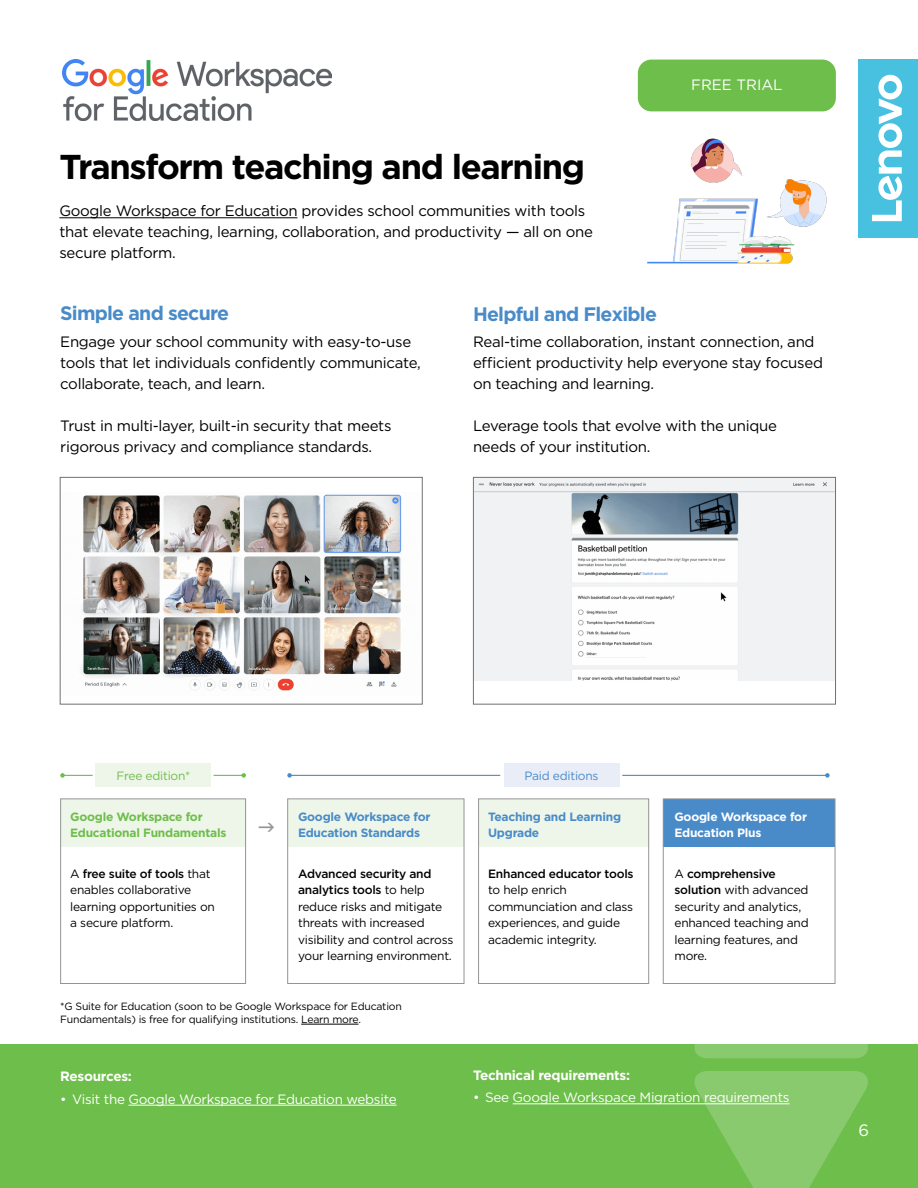
<style>
.page{position:relative;width:918px;height:1188px;background:#fff}
.page>*{position:absolute;margin:0;border:0;box-sizing:border-box;transform-origin:0 0}
.Page_Headline{font:700 34.5px "Gotham";letter-spacing:-.04em;color:#000}
.t1{font:700 19.5px "Gotham";letter-spacing:-.04em;color:#498bc9}
.t2{font:16.5px "Gotham";color:#fff}
.t3{font:15px/21px "Gotham";letter-spacing:-.02em;color:#000}
.t4{font:15px "Gotham";color:#fff}
.t5{font:13.5px "Gotham";letter-spacing:-.02em;color:#fff}
.t6{font:700 13.5px "Gotham";letter-spacing:-.02em;color:#fff}
.t7{font:12px "Gotham";letter-spacing:-.02em;color:#000}
.t8{font:500 12px "Gotham";letter-spacing:-.02em;color:#000}
.t9{font:700 12px "Gotham";letter-spacing:-.02em;color:#498bc9}
.t10{font:700 12px "Gotham";letter-spacing:-.02em;color:#6ebe4b}
.t11{font:700 12px "Gotham";letter-spacing:-.02em;color:#fff}
.t12{font:12px "Gotham";letter-spacing:-.02em;color:#6ebe4b}
.t13{font:12px "Gotham";letter-spacing:-.02em;color:#498bc9}
.t14{font:10.5px/13.5px "Gotham";letter-spacing:-.02em;color:#000}
.s1{font-weight:400}
.s2{font-weight:500}
</style>
<div class="page">
<div style="left:0;top:1044px;width:918px;height:144px;background:#6ebe4b"></div>
<svg style="left:691px;top:1071px;width:177px;height:117px"></svg>
<svg style="left:694px;top:888px;width:174px;height:170px"></svg>
<div style="left:61px;top:799px;width:184px;height:48px;background:#eef6e9"></div>
<div style="left:60px;top:798px;width:186px;height:186px;border:1px solid #949494"></div>
<div style="left:288px;top:799px;width:176px;height:48px;background:#eef6e9"></div>
<div style="left:287px;top:798px;width:177px;height:186px;border:1px solid #949494"></div>
<div style="left:479px;top:799px;width:169px;height:48px;background:#eef6e9"></div>
<div style="left:478px;top:798px;width:171px;height:186px;border:1px solid #949494"></div>
<div style="left:664px;top:799px;width:171px;height:48px;background:#498bc9"></div>
<div style="left:663px;top:798px;width:172px;height:186px;border:1px solid #949494"></div>
<hr style="left:59px;top:217px;width:238px;height:1px;background:#000">
<div style="left:638px;top:60px;width:198px;height:51px;background:#6ebe4b;border-radius:14px"></div>
<hr style="left:129px;top:1105px;width:268px;height:1px;background:#fff">
<div style="left:858px;top:59px;width:60px;height:179px;background:#48c1e1"></div>
<svg style="left:872px;top:75px;width:30px;height:146px"></svg>
<img style="left:647px;top:138px;width:180px;height:126px">
<img style="left:80px;top:494px;width:322px;height:197px">
<div style="left:60px;top:477px;width:363px;height:228px;border:1px solid #707272"></div>
<img style="left:475px;top:479px;width:359px;height:202px">
<div style="left:473px;top:477px;width:363px;height:228px;border:1px solid #707272"></div>
<img style="left:62px;top:60px;width:269px;height:61px">
<div style="left:96px;top:764px;width:115px;height:23px;background:#eef6e9"></div>
<div style="left:504px;top:764px;width:115px;height:23px;background:#e9edf8"></div>
<hr style="left:63px;top:775px;width:30px;height:1px;background:#6ebe4b">
<svg style="left:60px;top:773px;width:5px;height:5px"></svg>
<hr style="left:214px;top:775px;width:30px;height:1px;background:#6ebe4b">
<svg style="left:241px;top:773px;width:5px;height:5px"></svg>
<hr style="left:622px;top:775px;width:205px;height:1px;background:#498bc9">
<svg style="left:799px;top:773px;width:37px;height:102px"></svg>
<hr style="left:290px;top:775px;width:210px;height:1px;background:#498bc9">
<svg style="left:287px;top:773px;width:5px;height:5px"></svg>
<hr style="left:513px;top:1103px;width:277px;height:1px;background:#fff">
<hr style="left:301px;top:1024px;width:58px;height:1px;background:#000">
<p class="Page_Headline" style="left:59px;top:144px;width:527px">Transform teaching and learning</p>
<p class="t3" style="left:59px;top:200px;width:535px">Google Workspace for Education provides school communities with tools that elevate teaching, learning, collaboration, and productivity — all on one secure platform.</p>
<p class="t4" style="left:691px;top:75px;width:93px">FREE TRIAL</p>
<p class="t1" style="left:60px;top:300px;width:170px">Simple and secure</p>
<p class="t3" style="left:60px;top:331px;width:362px">Engage your school community with easy-to-use tools that let individuals confidently communicate, collaborate, teach, and learn.</p>
<p class="t3" style="left:60px;top:415px;width:333px">Trust in multi-layer, built-in security that meets</p>
<p class="t3" style="left:60px;top:436px;width:313px">rigorous privacy and compliance standards.</p>
<p class="t1" style="left:473px;top:301px;width:185px">Helpful and Flexible</p>
<p class="t3" style="left:473px;top:331px;width:351px">Real-time collaboration, instant connection, and efficient productivity help everyone stay focused on teaching and learning.</p>
<p class="t3" style="left:473px;top:415px;width:305px">Leverage tools that evolve with the unique needs of your institution.</p>
<p class="t12" style="left:116px;top:768px;width:75px">Free edition*</p>
<p class="t13" style="left:525px;top:768px;width:76px">Paid editions</p>
<p class="t10" style="left:70px;top:808px;width:134px">Google Workspace for</p>
<p class="t10" style="left:70px;top:825px;width:158px">Educational Fundamentals</p>
<p class="t8" style="left:70px;top:866px;width:142px"><span class="s1">A</span> free suite of tools <span class="s1">that</span></p>
<p class="t7" style="left:70px;top:882px;width:123px">enables collaborative</p>
<p class="t7" style="left:70px;top:899px;width:146px">learning opportunities on</p>
<p class="t7" style="left:70px;top:915px;width:105px">a secure platform.</p>
<p class="t9" style="left:298px;top:808px;width:134px">Google Workspace for</p>
<p class="t9" style="left:298px;top:825px;width:124px">Education Standards</p>
<p class="t8" style="left:298px;top:866px;width:135px">Advanced security and</p>
<p class="t8" style="left:298px;top:882px;width:128px">analytics tools <span class="s1">to help</span></p>
<p class="t7" style="left:298px;top:899px;width:146px">reduce risks and mitigate</p>
<p class="t7" style="left:298px;top:915px;width:128px">threats with increased</p>
<p class="t7" style="left:298px;top:932px;width:157px">visibility and control across</p>
<p class="t7" style="left:298px;top:948px;width:155px">your learning environment.</p>
<p class="t14" style="left:60px;top:999px;width:343px">*G Suite for Education (soon to be Google Workspace for Education<br>Fundamentals) is free for qualifying institutions. Learn more.</p>
<p class="t9" style="left:488px;top:808px;width:135px">Teaching and Learning</p>
<p class="t9" style="left:488px;top:825px;width:53px">Upgrade</p>
<p class="t8" style="left:488px;top:866px;width:147px">Enhanced educator tools</p>
<p class="t7" style="left:488px;top:882px;width:80px">to help enrich</p>
<p class="t7" style="left:488px;top:899px;width:147px">communciation and class</p>
<p class="t7" style="left:488px;top:915px;width:133px">experiences, and guide</p>
<p class="t7" style="left:488px;top:932px;width:110px">academic integrity.</p>
<p class="t11" style="left:674px;top:808px;width:134px">Google Workspace for</p>
<p class="t11" style="left:674px;top:825px;width:89px">Education Plus</p>
<p class="t8" style="left:674px;top:866px;width:103px"><span class="s1">A</span> comprehensive</p>
<p class="t7" style="left:674px;top:882px;width:136px"><span class="s2">solution</span> with advanced</p>
<p class="t7" style="left:674px;top:899px;width:128px">security and analytics,</p>
<p class="t7" style="left:674px;top:915px;width:136px">enhanced teaching and</p>
<p class="t7" style="left:674px;top:932px;width:125px">learning features, and</p>
<p class="t7" style="left:674px;top:948px;width:34px">more.</p>
<p class="t6" style="left:60px;top:1068px;width:73px">Resources:</p>
<p class="t5" style="left:60px;top:1090px;width:338px">• Visit the Google Workspace for Education website</p>
<p class="t6" style="left:473px;top:1066px;width:159px">Technical requirements:</p>
<p class="t5" style="left:473px;top:1089px;width:318px">• See Google Workspace Migration requirements</p>
<p class="t2" style="left:858px;top:1120px;width:12px">6</p>
</div>
